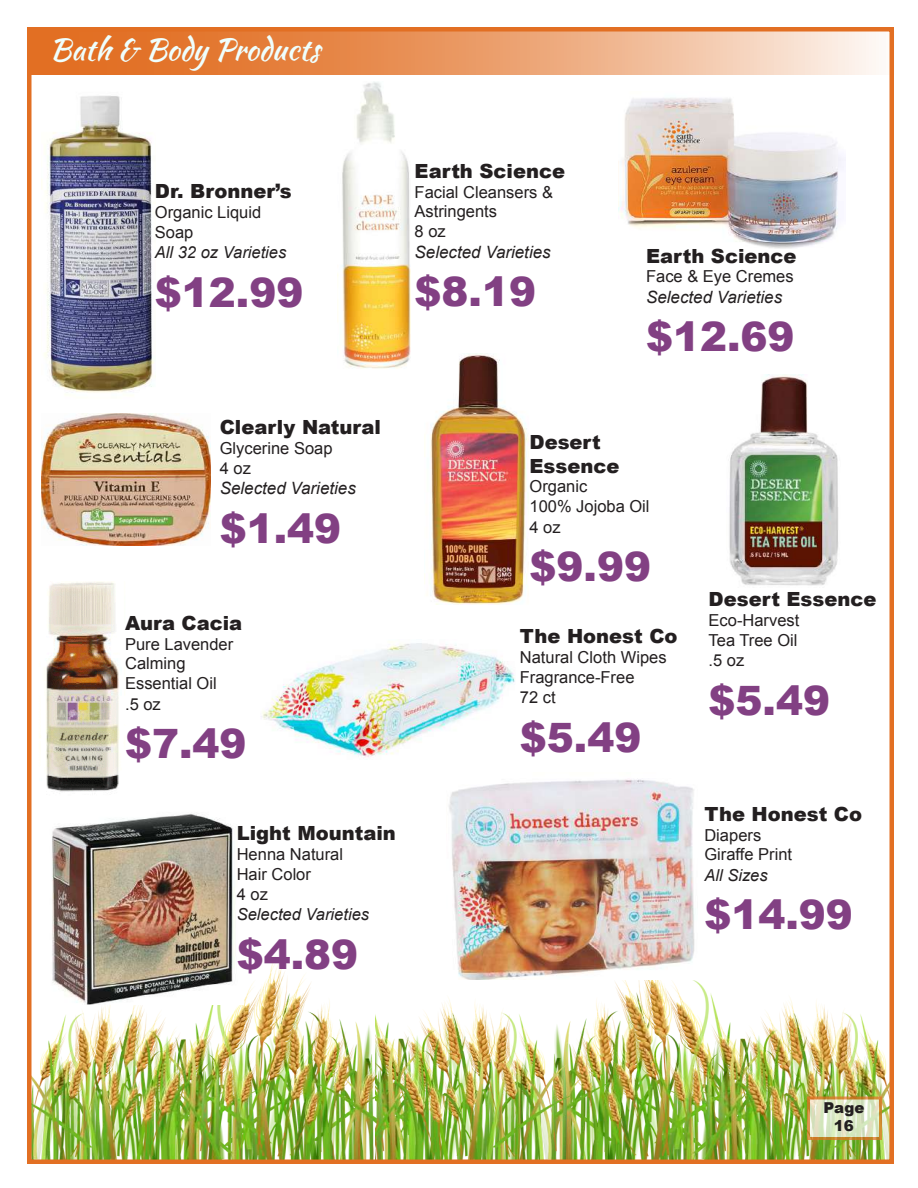
<style>
.page{position:relative;width:918px;height:1188px;background:#fff}
.page>*{position:absolute;margin:0;border:0;box-sizing:border-box;transform-origin:0 0}
.t1{font:900 40.5px "Arial";color:#824083}
.t2{font:30px "Kaushan Script";color:#effffd}
.t3{font:900 19.5px/23.4px "Arial";color:#231f20}
.t4{font:italic 16.95px "Arial";color:#231f20}
.t5{font:16.5px/19.8px "Arial";color:#231f20}
.t6{font:italic 16.5px "Arial";color:#231f20}
.t7{font:900 15px/18px "Arial";color:#231f20;text-align:center}
</style>
<div class="page">
<img style="left:572px;top:980px;width:317px;height:179px">
<img style="left:32px;top:957px;width:540px;height:202px">
<svg style="left:807px;top:1096px;width:75px;height:44px;background:#dad4a9"></svg>
<svg style="left:32px;top:32px;width:847px;height:43px;background:#eba06f"></svg>
<img style="left:39px;top:582px;width:80px;height:210px">
<img style="left:430px;top:354px;width:99px;height:250px">
<img style="left:729px;top:375px;width:109px;height:211px">
<img style="left:41px;top:814px;width:202px;height:190px">
<img style="left:447px;top:779px;width:248px;height:200px">
<img style="left:261px;top:643px;width:254px;height:115px">
<img style="left:41px;top:96px;width:113px;height:299px">
<img style="left:342px;top:82px;width:69px;height:287px">
<img style="left:619px;top:98px;width:227px;height:151px">
<img style="left:41px;top:413px;width:170px;height:133px">
<div style="left:27px;top:27px;width:867px;height:1137px;border:4px solid #e26f23"></div>
<h2 class="t2" style="left:50px;top:27px;width:272px">Bath &amp; Body Products</h2>
<p class="t3" style="left:155px;top:179px;width:138px">Dr. Bronner’s</p>
<p class="t5" style="left:155px;top:202px;width:108px">Organic Liquid<br>Soap</p>
<p class="t6" style="left:155px;top:242px;width:133px">All 32 oz Varieties</p>
<h1 class="t1" style="left:155px;top:263px;width:150px">$12.99</h1>
<p class="t3" style="left:415px;top:158px;width:152px">Earth Science</p>
<p class="t5" style="left:415px;top:182px;width:140px">Facial Cleansers &amp;<br>Astringents<br>8 oz</p>
<p class="t4" style="left:415px;top:241px;width:138px">Selected Varieties</p>
<h1 class="t1" style="left:415px;top:262px;width:123px">$8.19</h1>
<p class="t3" style="left:646px;top:243px;width:152px">Earth Science</p>
<p class="t5" style="left:646px;top:267px;width:149px">Face &amp; Eye Cremes</p>
<p class="t4" style="left:646px;top:286px;width:138px">Selected Varieties</p>
<h1 class="t1" style="left:646px;top:308px;width:150px">$12.69</h1>
<p class="t3" style="left:220px;top:415px;width:163px">Clearly Natural</p>
<p class="t5" style="left:220px;top:439px;width:114px">Glycerine Soap<br>4 oz</p>
<p class="t4" style="left:220px;top:477px;width:138px">Selected Varieties</p>
<h1 class="t1" style="left:220px;top:499px;width:123px">$1.49</h1>
<p class="t3" style="left:125px;top:611px;width:119px">Aura Cacia</p>
<p class="t5" style="left:125px;top:634px;width:110px">Pure Lavender<br>Calming<br>Essential Oil .5 oz</p>
<h1 class="t1" style="left:125px;top:714px;width:123px">$7.49</h1>
<p class="t3" style="left:237px;top:821px;width:161px">Light Mountain</p>
<p class="t5" style="left:237px;top:845px;width:108px">Henna Natural<br>Hair Color<br>4 oz</p>
<p class="t6" style="left:237px;top:904px;width:134px">Selected Varieties</p>
<h1 class="t1" style="left:237px;top:925px;width:123px">$4.89</h1>
<p class="t3" style="left:530px;top:430px;width:91px">Desert<br>Essence</p>
<p class="t5" style="left:530px;top:477px;width:122px">Organic<br>100% Jojoba Oil<br>4 oz</p>
<h1 class="t1" style="left:530px;top:537px;width:123px">$9.99</h1>
<p class="t3" style="left:520px;top:624px;width:159px">The Honest Co</p>
<p class="t5" style="left:520px;top:647px;width:148px">Natural Cloth Wipes<br>Fragrance-Free<br>72 ct</p>
<h1 class="t1" style="left:520px;top:708px;width:123px">$5.49</h1>
<p class="t3" style="left:709px;top:587px;width:169px">Desert Essence</p>
<p class="t5" style="left:709px;top:611px;width:92px;text-align:justify">Eco-Harvest Tea Tree Oil .5 oz</p>
<h1 class="t1" style="left:709px;top:671px;width:123px">$5.49</h1>
<p class="t3" style="left:704px;top:802px;width:159px">The Honest Co</p>
<p class="t5" style="left:704px;top:825px;width:89px">Diapers<br>Giraffe Print</p>
<p class="t6" style="left:704px;top:864px;width:65px">All Sizes</p>
<h1 class="t1" style="left:704px;top:886px;width:150px">$14.99</h1>
<p class="t7" style="left:824px;top:1098px;width:42px">Page<br>16</p>
</div>
